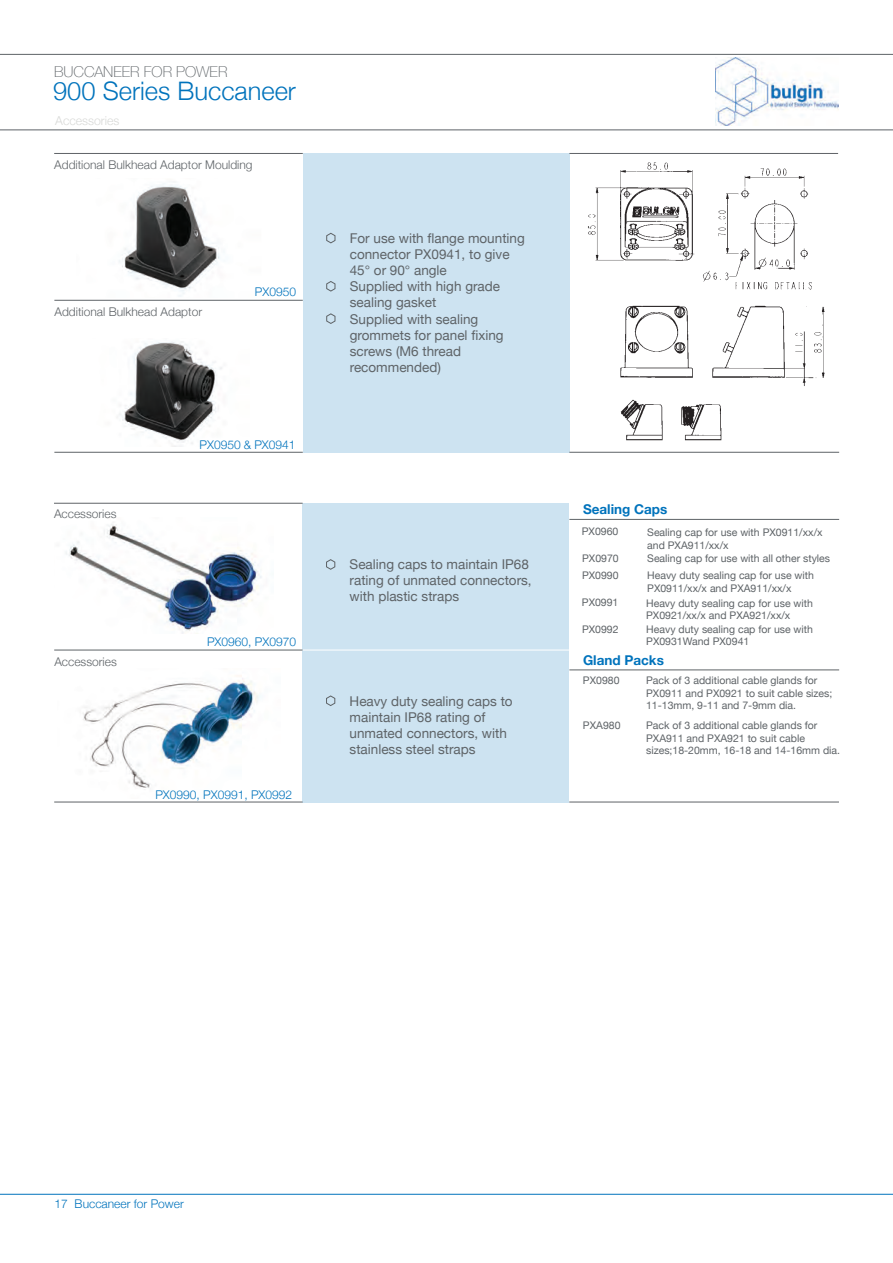
<style>
.page{position:relative;width:893px;height:1263px;background:#fff}
.page>*{position:absolute;margin:0;border:0;box-sizing:border-box;transform-origin:0 0}
.t1{font:300 25.5px "Helvetica Neue";color:#0073bc}
.t2{font:100 15px "Helvetica Neue";color:#5e6367}
.t3{font:13.5px "Helvetica Neue";color:#5e6367}
.t4{font:700 13.5px "Helvetica Neue";color:#0073bc}
.t5{font:300 12.3px "Helvetica Neue";color:#d8d9d7}
.t6{font:300 12px "Helvetica Neue";color:#5e6367}
.t7{font:300 12px "Helvetica Neue";color:#0073bc}
.t8{font:10.5px/12.6px "Helvetica Neue";color:#5e6367}
</style>
<div class="page">
<img style="left:715px;top:57px;width:124px;height:69px">
<hr style="left:0;top:54px;width:893px;height:1px;background:#5e6367">
<hr style="left:0;top:129px;width:893px;height:1px;background:#5e6367">
<img style="left:83px;top:675px;width:178px;height:113px">
<img style="left:66px;top:524px;width:196px;height:110px">
<img style="left:119px;top:341px;width:103px;height:105px">
<img style="left:119px;top:183px;width:101px;height:114px">
<div style="left:303px;top:153px;width:266px;height:300px;background:#cde3f1"></div>
<hr style="left:569px;top:153px;width:269px;height:1px;background:#5e6367">
<hr style="left:54px;top:300px;width:249px;height:1px;background:#5e6367">
<hr style="left:569px;top:452px;width:270px;height:1px;background:#5e6367">
<hr style="left:54px;top:452px;width:249px;height:1px;background:#5e6367">
<hr style="left:54px;top:153px;width:249px;height:1px;background:#5e6367">
<svg style="left:326px;top:232px;width:10px;height:12px"></svg>
<svg style="left:326px;top:281px;width:10px;height:11px"></svg>
<svg style="left:326px;top:313px;width:10px;height:11px"></svg>
<div style="left:303px;top:503px;width:266px;height:299px;background:#cde3f1"></div>
<hr style="left:54px;top:650px;width:249px;height:1px;background:#5e6367">
<hr style="left:569px;top:802px;width:270px;height:1px;background:#5e6367">
<hr style="left:54px;top:802px;width:249px;height:1px;background:#5e6367">
<hr style="left:54px;top:503px;width:249px;height:1px;background:#5e6367">
<svg style="left:326px;top:559px;width:10px;height:11px"></svg>
<svg style="left:326px;top:695px;width:10px;height:11px"></svg>
<hr style="left:303px;top:650px;width:268px;height:1px;background:#fff">
<hr style="left:569px;top:519px;width:270px;height:1px;background:#5e6367">
<hr style="left:569px;top:669px;width:270px;height:1px;background:#5e6367">
<img style="left:588px;top:162px;width:237px;height:279px">
<hr style="left:0;top:1194px;width:893px;height:1px;background:#0073bc">
<p class="t2" style="left:54px;top:60px;width:175px">BUCCANEER FOR POWER</p>
<p class="t1" style="left:53px;top:71px;width:244px">900 Series Buccaneer</p>
<p class="t5" style="left:55px;top:110px;width:66px">Accessories</p>
<p class="t6" style="left:54px;top:155px;width:200px">Additional Bulkhead Adaptor Moulding</p>
<p class="t6" style="left:55px;top:302px;width:149px">Additional Bulkhead Adaptor</p>
<p class="t7" style="left:255px;top:282px;width:43px">PX0950</p>
<p class="t6" style="left:54px;top:504px;width:64px">Accessories</p>
<p class="t6" style="left:54px;top:652px;width:64px">Accessories</p>
<p class="t7" style="left:200px;top:435px;width:97px">PX0950 &amp; PX0941</p>
<p class="t7" style="left:207px;top:632px;width:90px">PX0960, PX0970</p>
<p class="t7" style="left:155px;top:785px;width:138px">PX0990, PX0991, PX0992</p>
<p class="t3" style="left:350px;top:228px;width:177px">For use with flange mounting</p>
<p class="t3" style="left:350px;top:244px;width:161px">connector PX0941, to give</p>
<p class="t3" style="left:350px;top:260px;width:99px">45° or 90° angle</p>
<p class="t3" style="left:350px;top:277px;width:152px">Supplied with high grade</p>
<p class="t3" style="left:350px;top:293px;width:88px">sealing gasket</p>
<p class="t3" style="left:350px;top:309px;width:130px">Supplied with sealing</p>
<p class="t3" style="left:350px;top:325px;width:155px">grommets for panel fixing</p>
<p class="t3" style="left:350px;top:341px;width:113px">screws (M6 thread</p>
<p class="t3" style="left:350px;top:358px;width:93px">recommended)</p>
<p class="t3" style="left:350px;top:554px;width:181px">Sealing caps to maintain IP68</p>
<p class="t3" style="left:350px;top:571px;width:184px">rating of unmated connectors,</p>
<p class="t3" style="left:350px;top:587px;width:111px">with plastic straps</p>
<p class="t3" style="left:350px;top:691px;width:165px">Heavy duty sealing caps to</p>
<p class="t3" style="left:350px;top:707px;width:137px">maintain IP68 rating of</p>
<p class="t3" style="left:350px;top:723px;width:159px">unmated connectors, with</p>
<p class="t3" style="left:350px;top:740px;width:128px">stainless steel straps</p>
<p class="t4" style="left:583px;top:499px;width:86px">Sealing Caps</p>
<p class="t8" style="left:582px;top:526px;width:38px">PX0960</p>
<p class="t8" style="left:647px;top:526px;width:177px">Sealing cap for use with PX0911/xx/x and PXA911/xx/x</p>
<p class="t8" style="left:582px;top:553px;width:38px">PX0970</p>
<p class="t8" style="left:647px;top:553px;width:184px">Sealing cap for use with all other styles</p>
<p class="t8" style="left:646px;top:597px;width:168px">Heavy duty sealing cap for use with</p>
<p class="t8" style="left:646px;top:610px;width:146px">PX0921/xx/x and PXA921/xx/x</p>
<p class="t8" style="left:582px;top:570px;width:38px">PX0990</p>
<p class="t8" style="left:647px;top:569px;width:168px">Heavy duty sealing cap for use with</p>
<p class="t8" style="left:647px;top:582px;width:146px">PX0911/xx/x and PXA911/xx/x</p>
<p class="t8" style="left:582px;top:597px;width:38px">PX0991</p>
<p class="t8" style="left:582px;top:623px;width:38px">PX0992</p>
<p class="t8" style="left:646px;top:623px;width:168px">Heavy duty sealing cap for use with</p>
<p class="t8" style="left:646px;top:636px;width:105px">PX0931Wand PX0941</p>
<p class="t4" style="left:583px;top:649px;width:82px">Gland Packs</p>
<p class="t8" style="left:583px;top:674px;width:38px">PX0980</p>
<p class="t8" style="left:646px;top:674px;width:173px">Pack of 3 additional cable glands for</p>
<p class="t8" style="left:646px;top:687px;width:188px">PX0911 and PX0921 to suit cable sizes;</p>
<p class="t8" style="left:646px;top:700px;width:152px">11-13mm, 9-11 and 7-9mm dia.</p>
<p class="t8" style="left:646px;top:720px;width:173px">Pack of 3 additional cable glands for</p>
<p class="t8" style="left:646px;top:732px;width:195px">PXA911 and PXA921 to suit cable sizes;18-20mm, 16-18 and 14-16mm dia.</p>
<p class="t8" style="left:583px;top:720px;width:39px">PXA980</p>
<p class="t7" style="left:55px;top:1194px;width:131px">17 Buccaneer for Power</p>
</div>
